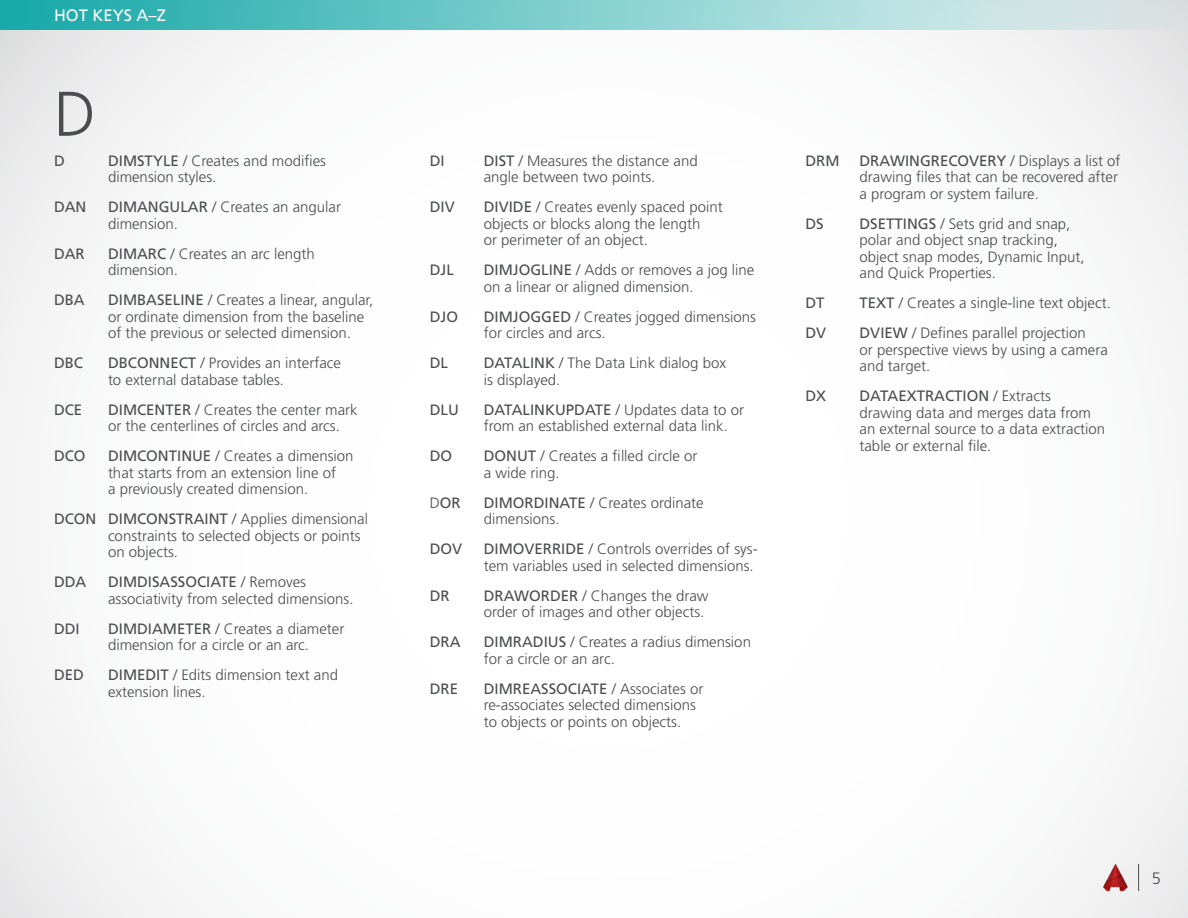
<style>
.page{position:relative;width:1188px;height:918px;background:#fff}
.page>*{position:absolute;margin:0;border:0;box-sizing:border-box;transform-origin:0 0}
.Letter_Headers{font:300 63px "Frutiger";color:#4b4c4d}
.t1{font:16.5px "Frutiger";color:#fff}
.t2{font:300 16.5px "Frutiger";color:#4b4c4d}
.Body_Copy{font:300 15px/16.5px "Frutiger";color:#4b4c4d}
.Body_Copy-2{font:15px "Frutiger";color:#4b4c4d}
.s1{font-weight:400}
.s2{font-weight:300}
</style>
<div class="page">
<img style="left:1103px;top:863px;width:26px;height:30px">
<img style="left:1137px;top:863px;width:3px;height:30px">
<div style="left:0;top:0;width:1188px;height:29px;background:linear-gradient(to right,#19adac,#edeeef)"></div>
<p class="t1" style="left:54px;top:6px;width:113px">HOT KEYS A–Z</p>
<p class="Letter_Headers" style="left:54px;top:78px;width:44px">D</p>
<p class="Body_Copy-2" style="left:54px;top:152px;width:12px">D</p>
<p class="Body_Copy" style="left:108px;top:152px;width:220px"><span class="s1">DIMSTYLE</span> / Creates and modifies dimension styles.</p>
<p class="Body_Copy-2" style="left:54px;top:198px;width:34px">DAN</p>
<p class="Body_Copy" style="left:108px;top:199px;width:235px"><span class="s1">DIMANGULAR</span> / Creates an angular dimension.</p>
<p class="Body_Copy-2" style="left:54px;top:245px;width:32px">DAR</p>
<p class="Body_Copy" style="left:108px;top:245px;width:208px"><span class="s1">DIMARC</span> / Creates an arc length dimension.</p>
<p class="Body_Copy-2" style="left:54px;top:291px;width:32px">DBA</p>
<p class="Body_Copy" style="left:108px;top:292px;width:267px"><span class="s1">DIMBASELINE</span> / Creates a linear, angular, or ordinate dimension from the baseline of the previous or selected dimension.</p>
<p class="Body_Copy-2" style="left:54px;top:354px;width:31px">DBC</p>
<p class="Body_Copy" style="left:108px;top:355px;width:235px"><span class="s1">DBCONNECT</span> / Provides an interface to external database tables.</p>
<p class="Body_Copy-2" style="left:54px;top:401px;width:30px">DCE</p>
<p class="Body_Copy" style="left:108px;top:401px;width:251px"><span class="s1">DIMCENTER</span> / Creates the center mark or the centerlines of circles and arcs.</p>
<p class="Body_Copy-2" style="left:54px;top:447px;width:33px">DCO</p>
<p class="Body_Copy" style="left:108px;top:448px;width:247px"><span class="s1">DIMCONTINUE</span> / Creates a dimension that starts from an extension line of<br>a previously created dimension.</p>
<p class="Body_Copy" style="left:108px;top:511px;width:262px;text-indent:-54px"><span class="s1">DCON DIMCONSTRAINT</span> / Applies dimensional constraints to selected objects or points on objects.</p>
<p class="Body_Copy-2" style="left:54px;top:573px;width:34px">DDA</p>
<p class="Body_Copy" style="left:108px;top:574px;width:247px"><span class="s1">DIMDISASSOCIATE</span> / Removes associativity from selected dimensions.</p>
<p class="Body_Copy-2" style="left:54px;top:620px;width:27px">DDI</p>
<p class="Body_Copy" style="left:108px;top:620px;width:238px"><span class="s1">DIMDIAMETER</span> / Creates a diameter dimension for a circle or an arc.</p>
<p class="Body_Copy-2" style="left:54px;top:666px;width:31px">DED</p>
<p class="Body_Copy" style="left:108px;top:667px;width:232px"><span class="s1">DIMEDIT</span> / Edits dimension text and extension lines.</p>
<p class="Body_Copy-2" style="left:430px;top:152px;width:16px">DI</p>
<p class="Body_Copy" style="left:484px;top:152px;width:215px"><span class="s1">DIST</span> / Measures the distance and angle between two points.</p>
<p class="Body_Copy-2" style="left:430px;top:198px;width:27px">DIV</p>
<p class="Body_Copy" style="left:484px;top:199px;width:240px"><span class="s1">DIVIDE</span> / Creates evenly spaced point objects or blocks along the length<br>or perimeter of an object.</p>
<p class="Body_Copy-2" style="left:430px;top:261px;width:26px">DJL</p>
<p class="Body_Copy" style="left:484px;top:262px;width:272px"><span class="s1">DIMJOGLINE</span> / Adds or removes a jog line on a linear or aligned dimension.</p>
<p class="Body_Copy-2" style="left:430px;top:308px;width:30px">DJO</p>
<p class="Body_Copy" style="left:484px;top:308px;width:274px"><span class="s1">DIMJOGGED</span> / Creates jogged dimensions for circles and arcs.</p>
<p class="Body_Copy-2" style="left:430px;top:354px;width:20px">DL</p>
<p class="Body_Copy" style="left:484px;top:355px;width:244px"><span class="s1">DATALINK</span> / The Data Link dialog box is displayed.</p>
<p class="Body_Copy-2" style="left:430px;top:401px;width:31px">DLU</p>
<p class="Body_Copy" style="left:484px;top:401px;width:262px"><span class="s1">DATALINKUPDATE</span> / Updates data to or from an established external data link.</p>
<p class="Body_Copy-2" style="left:430px;top:447px;width:24px">DO</p>
<p class="Body_Copy" style="left:484px;top:448px;width:215px"><span class="s1">DONUT</span> / Creates a filled circle or a wide ring.</p>
<p class="Body_Copy-2" style="left:430px;top:494px;width:32px"><span class="s2">D</span>OR</p>
<p class="Body_Copy" style="left:484px;top:494px;width:222px"><span class="s1">DIMORDINATE</span> / Creates ordinate dimensions.</p>
<p class="Body_Copy-2" style="left:430px;top:540px;width:34px">DOV</p>
<p class="Body_Copy" style="left:484px;top:541px;width:275px"><span class="s1">DIMOVERRIDE</span> / Controls overrides of sys&shy;tem variables used in selected dimensions.</p>
<p class="Body_Copy-2" style="left:430px;top:587px;width:21px">DR</p>
<p class="Body_Copy" style="left:484px;top:587px;width:226px"><span class="s1">DRAWORDER</span> / Changes the draw order of images and other objects.</p>
<p class="Body_Copy-2" style="left:430px;top:633px;width:32px">DRA</p>
<p class="Body_Copy" style="left:484px;top:634px;width:269px"><span class="s1">DIMRADIUS</span> / Creates a radius dimension for a circle or an arc.</p>
<p class="Body_Copy-2" style="left:430px;top:680px;width:30px">DRE</p>
<p class="Body_Copy" style="left:484px;top:680px;width:221px"><span class="s1">DIMREASSOCIATE</span> / Associates or re-associates selected dimensions to objects or points on objects.</p>
<p class="Body_Copy-2" style="left:806px;top:152px;width:36px">DRM</p>
<p class="Body_Copy" style="left:860px;top:152px;width:263px"><span class="s1">DRAWINGRECOVERY</span> / Displays a list of drawing files that can be recovered after a program or system failure.</p>
<p class="Body_Copy-2" style="left:806px;top:215px;width:20px">DS</p>
<p class="Body_Copy" style="left:860px;top:215px;width:227px"><span class="s1">DSETTINGS</span> / Sets grid and snap, polar and object snap tracking, object snap modes, Dynamic Input, and Quick Properties.</p>
<p class="Body_Copy-2" style="left:806px;top:294px;width:21px">DT</p>
<p class="Body_Copy" style="left:860px;top:295px;width:253px"><span class="s1">TEXT</span> / Creates a single-line text object.</p>
<p class="Body_Copy-2" style="left:806px;top:324px;width:22px">DV</p>
<p class="Body_Copy" style="left:860px;top:325px;width:250px"><span class="s1">DVIEW</span> / Defines parallel projection<br>or perspective views by using a camera and target.</p>
<p class="Body_Copy-2" style="left:806px;top:387px;width:22px">DX</p>
<p class="Body_Copy" style="left:860px;top:388px;width:247px"><span class="s1">DATAEXTRACTION</span> / Extracts drawing data and merges data from an external source to a data extraction table or external file.</p>
<p class="t2" style="left:1152px;top:869px;width:11px">5</p>
</div>
